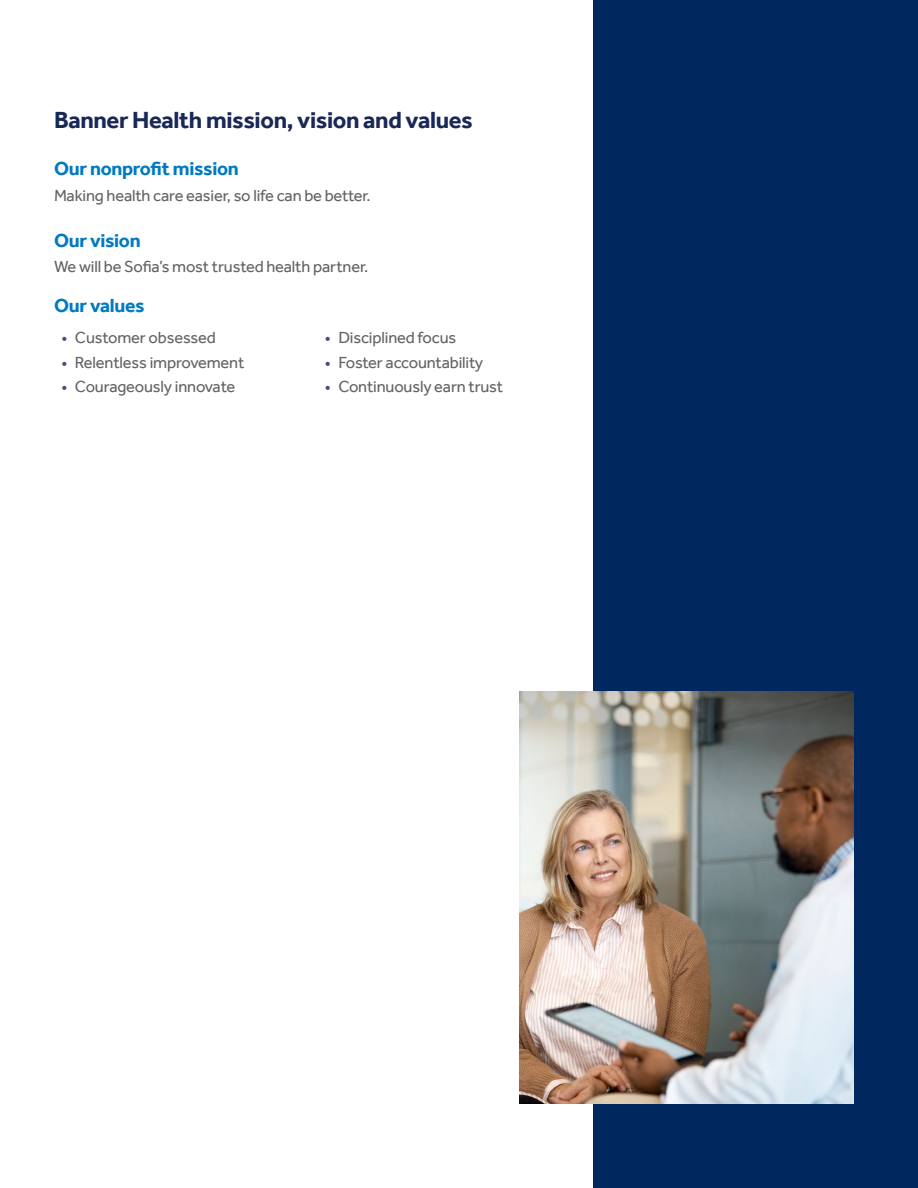
<style>
.page{position:relative;width:918px;height:1188px;background:#fff}
.page>*{position:absolute;margin:0;border:0;box-sizing:border-box;transform-origin:0 0}
.t1{font:700 24px "Effra";letter-spacing:-.015em;color:#1a2857}
.t2{font:700 19.5px "Effra";letter-spacing:-.015em;color:#007ac2}
.t3{font:16.5px "Effra";letter-spacing:-.01em;color:#636466}
.s1{color:#4b4c71}
</style>
<div class="page">
<div style="left:593px;top:0;width:325px;height:1188px;background:#00285e"></div>
<img style="left:519px;top:691px;width:334px;height:413px">
<h1 class="t1" style="left:54px;top:106px;width:420px">Banner Health mission, vision and values</h1>
<p class="t2" style="left:54px;top:157px;width:186px">Our nonprofit mission</p>
<p class="t3" style="left:54px;top:186px;width:318px">Making health care easier, so life can be better.</p>
<p class="t2" style="left:54px;top:229px;width:88px">Our vision</p>
<p class="t3" style="left:54px;top:257px;width:316px">We will be Sofia’s most trusted health partner.</p>
<p class="t2" style="left:54px;top:294px;width:92px">Our values</p>
<p class="t3" style="left:62px;top:328px;width:156px"><span class="s1">•</span> Customer obsessed</p>
<p class="t3" style="left:62px;top:352px;width:184px"><span class="s1">•</span> Relentless improvement</p>
<p class="t3" style="left:62px;top:377px;width:175px"><span class="s1">•</span> Courageously innovate</p>
<p class="t3" style="left:325px;top:328px;width:133px"><span class="s1">•</span> Disciplined focus</p>
<p class="t3" style="left:325px;top:352px;width:160px"><span class="s1">•</span> Foster accountability</p>
<p class="t3" style="left:325px;top:377px;width:180px"><span class="s1">•</span> Continuously earn trust</p>
</div>
